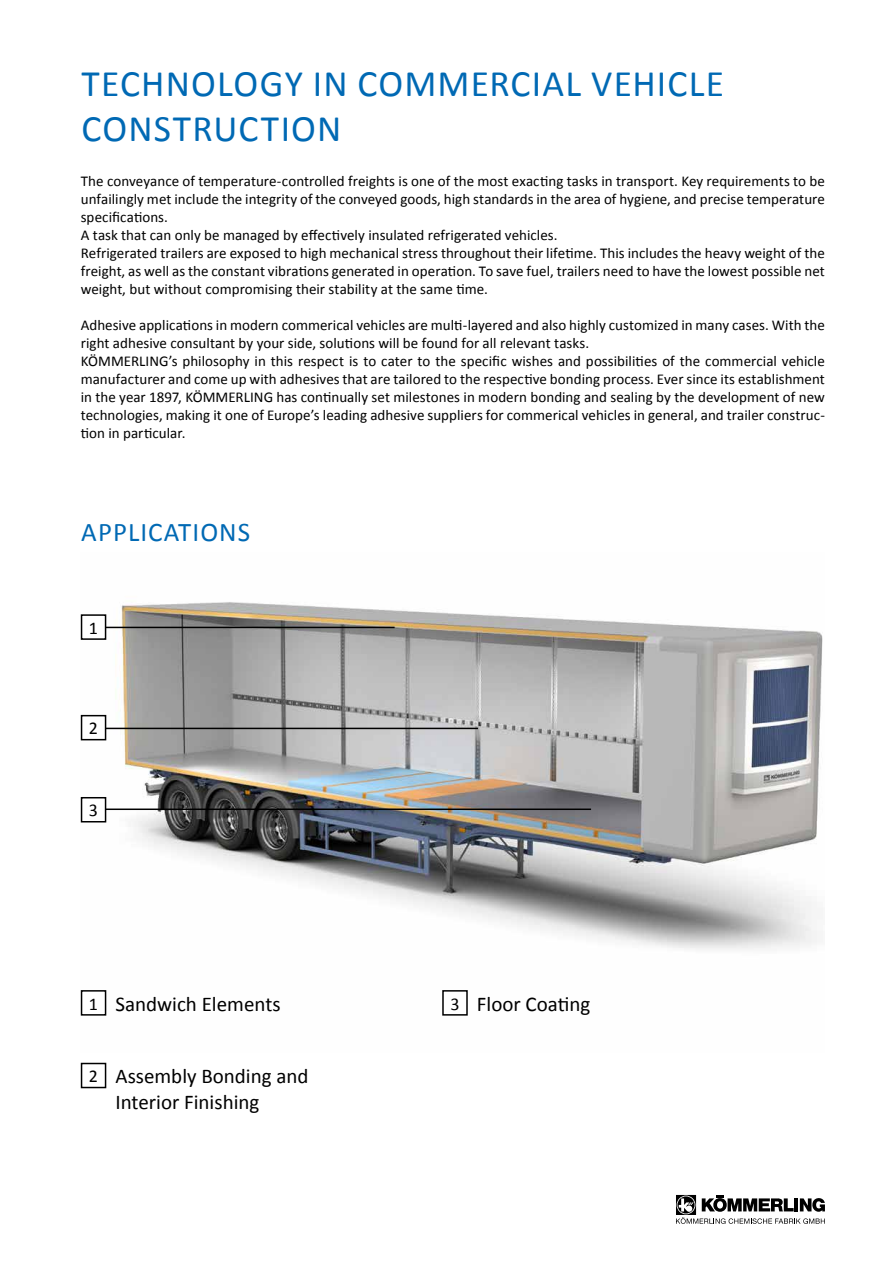
<style>
.page{position:relative;width:893px;height:1263px;background:#fff}
.page>*{position:absolute;margin:0;border:0;box-sizing:border-box;transform-origin:0 0}
.t1{font:37.5px/45px "Calibri";letter-spacing:.03em;color:#0069b4}
.t2{font:27px "Calibri";letter-spacing:.04em;color:#0069b4}
.t3{font:21px/25.2px "Calibri";color:#000}
.t4{font:18px "Calibri";color:#000}
.t5{font:15px/18px "Calibri";color:#000}
.s1{font-size:18px}
</style>
<div class="page">
<svg style="left:676px;top:1195px;width:149px;height:29px"></svg>
<img style="left:81px;top:602px;width:742px;height:414px">
<hr style="left:105px;top:808px;width:486px;height:2px;background:#000">
<hr style="left:99px;top:627px;width:296px;height:1px;background:#000">
<hr style="left:102px;top:728px;width:376px;height:1px;background:#000">
<div style="left:82px;top:716px;width:24px;height:24px;background:#fff"></div>
<div style="left:81px;top:715px;width:25px;height:25px;border:2px solid #000"></div>
<div style="left:82px;top:615px;width:24px;height:24px;background:#fff"></div>
<div style="left:81px;top:614px;width:25px;height:26px;border:2px solid #000"></div>
<div style="left:82px;top:798px;width:24px;height:24px;background:#fff"></div>
<div style="left:81px;top:797px;width:25px;height:25px;border:2px solid #000"></div>
<div style="left:82px;top:991px;width:24px;height:24px;background:#fff"></div>
<div style="left:81px;top:990px;width:25px;height:25px;border:2px solid #000"></div>
<div style="left:81px;top:1063px;width:25px;height:25px;border:2px solid #000"></div>
<div style="left:443px;top:991px;width:24px;height:24px;background:#fff"></div>
<div style="left:442px;top:990px;width:26px;height:25px;border:2px solid #000"></div>
<h1 class="t1" style="left:82px;top:61px;width:644px">TECHNOLOGY IN COMMERCIAL VEHICLE<br>CONSTRUCTION</h1>
<p class="t5" style="left:81px;top:172px;width:746px">The conveyance of temperature-controlled freights is one of the most exacting tasks in transport. Key requirements to be unfailingly met include the integrity of the conveyed goods, high standards in the area of hygiene, and precise temperature specifications.<br>A task that can only be managed by effectively insulated refrigerated vehicles.<br>Refrigerated trailers are exposed to high mechanical stress throughout their lifetime. This includes the heavy weight of the freight, as well as the constant vibrations generated in operation. To save fuel, trailers need to have the lowest possible net weight, but without compromising their stability at the same time.</p>
<p class="t5" style="left:81px;top:316px;width:746px">Adhesive applications in modern commerical vehicles are multi-layered and also highly customized in many cases. With the right adhesive consultant by your side, solutions will be found for all relevant tasks.<br>KÖMMERLING’s philosophy in this respect is to cater to the specific wishes and possibilities of the commercial vehicle manufacturer and come up with adhesives that are tailored to the respective bonding process. Ever since its establishment in the year 1897, KÖMMERLING has continually set milestones in modern bonding and sealing by the development of new technologies, making it one of Europe’s leading adhesive suppliers for commerical vehicles in general, and trailer construc&shy;tion in particular.</p>
<h2 class="t2" style="left:81px;top:515px;width:170px">APPLICATIONS</h2>
<p class="t4" style="left:89px;top:616px;width:11px">1</p>
<p class="t4" style="left:89px;top:717px;width:11px">2</p>
<p class="t4" style="left:89px;top:799px;width:11px">3</p>
<h3 class="t3" style="left:89px;top:991px;width:193px"><span class="s1">1</span> Sandwich Elements</h3>
<h3 class="t3" style="left:115px;top:1064px;width:195px;text-indent:-27px"><span class="s1">2</span> Assembly Bonding and<br>Interior Finishing</h3>
<h3 class="t3" style="left:450px;top:991px;width:141px"><span class="s1">3</span> Floor Coating</h3>
</div>
